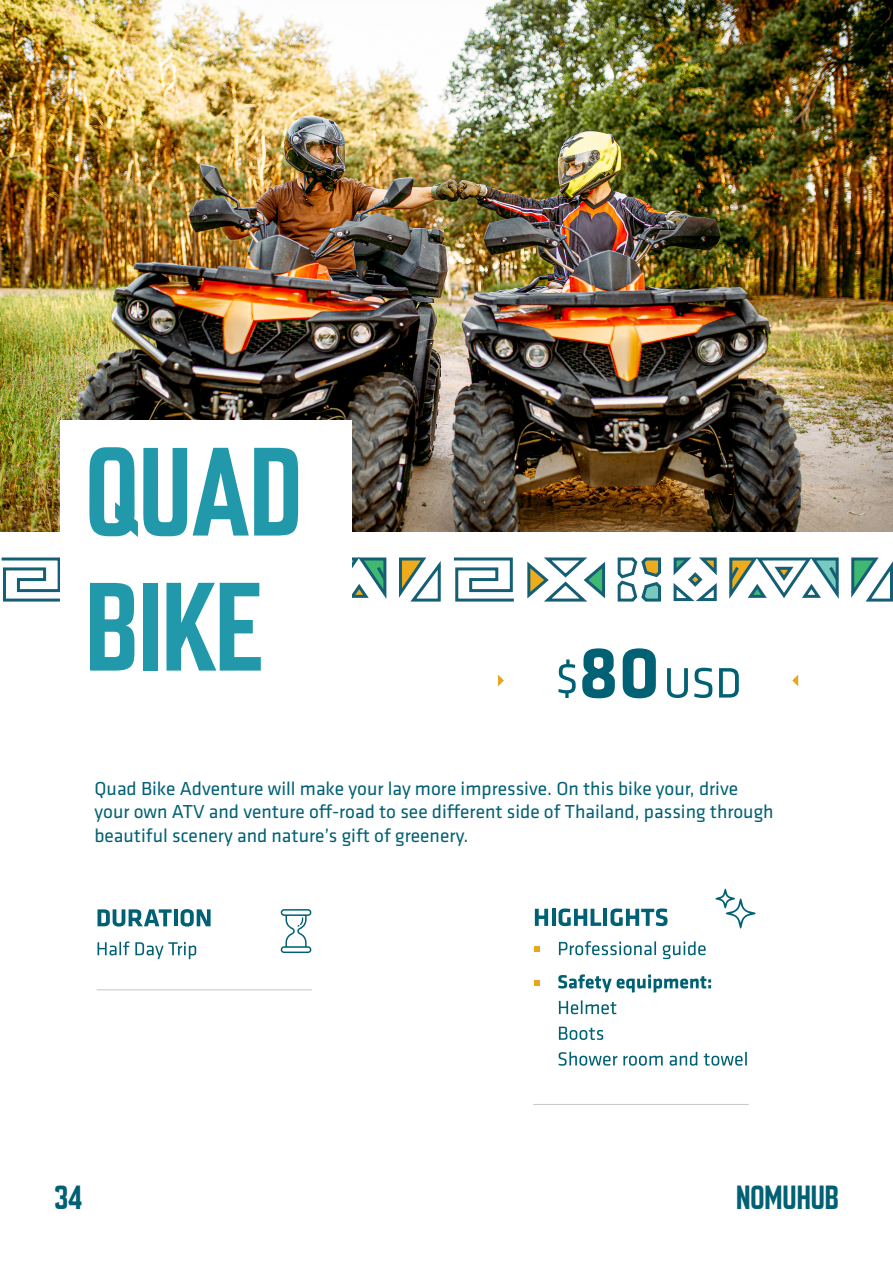
<style>
.page{position:relative;width:893px;height:1263px;background:#fff}
.page>*{position:absolute;margin:0;border:0;box-sizing:border-box;transform-origin:0 0}
.t1{font:500 condensed 112.5px "Enamela W01";color:#2199ab}
.t2{font:500 condensed 30px "Enamela W01";color:#006175}
.t3{font:19.5px/23.4px "Klavika";color:#006175}
</style>
<div class="page">
<svg style="left:1px;top:557px;width:440px;height:45px"></svg>
<svg style="left:453px;top:557px;width:61px;height:45px"></svg>
<svg style="left:527px;top:557px;width:79px;height:45px"></svg>
<svg style="left:851px;top:557px;width:42px;height:45px"></svg>
<svg style="left:617px;top:557px;width:44px;height:45px"></svg>
<svg style="left:673px;top:557px;width:44px;height:45px"></svg>
<svg style="left:729px;top:557px;width:110px;height:42px"></svg>
<img style="left:0;top:1px;width:893px;height:531px">
<svg style="left:558px;top:659px;width:18px;height:39px"></svg>
<svg style="left:582px;top:648px;width:33px;height:50px"></svg>
<svg style="left:623px;top:648px;width:33px;height:50px"></svg>
<svg style="left:667px;top:668px;width:21px;height:30px"></svg>
<svg style="left:694px;top:668px;width:18px;height:30px"></svg>
<svg style="left:719px;top:668px;width:20px;height:29px"></svg>
<svg style="left:535px;top:909px;width:13px;height:17px"></svg>
<hr style="left:552px;top:909px;width:3px;height:17px;background:#006175">
<svg style="left:559px;top:908px;width:42px;height:18px"></svg>
<hr style="left:604px;top:909px;width:3px;height:17px;background:#006175">
<svg style="left:610px;top:908px;width:57px;height:18px"></svg>
<svg style="left:559px;top:941px;width:97px;height:14px"></svg>
<svg style="left:663px;top:941px;width:43px;height:18px"></svg>
<svg style="left:558px;top:974px;width:153px;height:19px"></svg>
<svg style="left:559px;top:1000px;width:57px;height:14px"></svg>
<svg style="left:559px;top:1027px;width:44px;height:13px"></svg>
<svg style="left:558px;top:1052px;width:59px;height:14px"></svg>
<svg style="left:623px;top:1056px;width:40px;height:10px"></svg>
<svg style="left:670px;top:1052px;width:27px;height:14px"></svg>
<svg style="left:704px;top:1052px;width:43px;height:14px"></svg>
<svg style="left:534px;top:946px;width:6px;height:6px"></svg>
<svg style="left:534px;top:980px;width:6px;height:6px"></svg>
<svg style="left:715px;top:888px;width:41px;height:40px"></svg>
<hr style="left:97px;top:989px;width:215px;height:1px;background:#c7c7c7">
<hr style="left:533px;top:1104px;width:216px;height:1px;background:#c7c7c7">
<div style="left:60px;top:420px;width:291px;height:275px;background:#fff"></div>
<svg style="left:498px;top:675px;width:6px;height:11px"></svg>
<svg style="left:792px;top:675px;width:6px;height:11px"></svg>
<svg style="left:98px;top:909px;width:74px;height:17px"></svg>
<hr style="left:174px;top:909px;width:4px;height:17px;background:#006175">
<svg style="left:181px;top:909px;width:30px;height:17px"></svg>
<svg style="left:98px;top:941px;width:98px;height:18px"></svg>
<svg style="left:280px;top:909px;width:32px;height:44px"></svg>
<p class="t1" style="left:86px;top:416px;width:218px">QUAD</p>
<p class="t1" style="left:86px;top:551px;width:178px">BIKE</p>
<p class="t3" style="left:94px;top:777px;width:681px">Quad Bike Adventure will make your lay more impressive. On this bike your, drive your own ATV and venture off-road to see different side of Thailand, passing through beautiful scenery and nature’s gift of greenery.</p>
<p class="t2" style="left:54px;top:1177px;width:30px">34</p>
<p class="t2" style="left:736px;top:1177px;width:104px">NOMUHUB</p>
</div>
